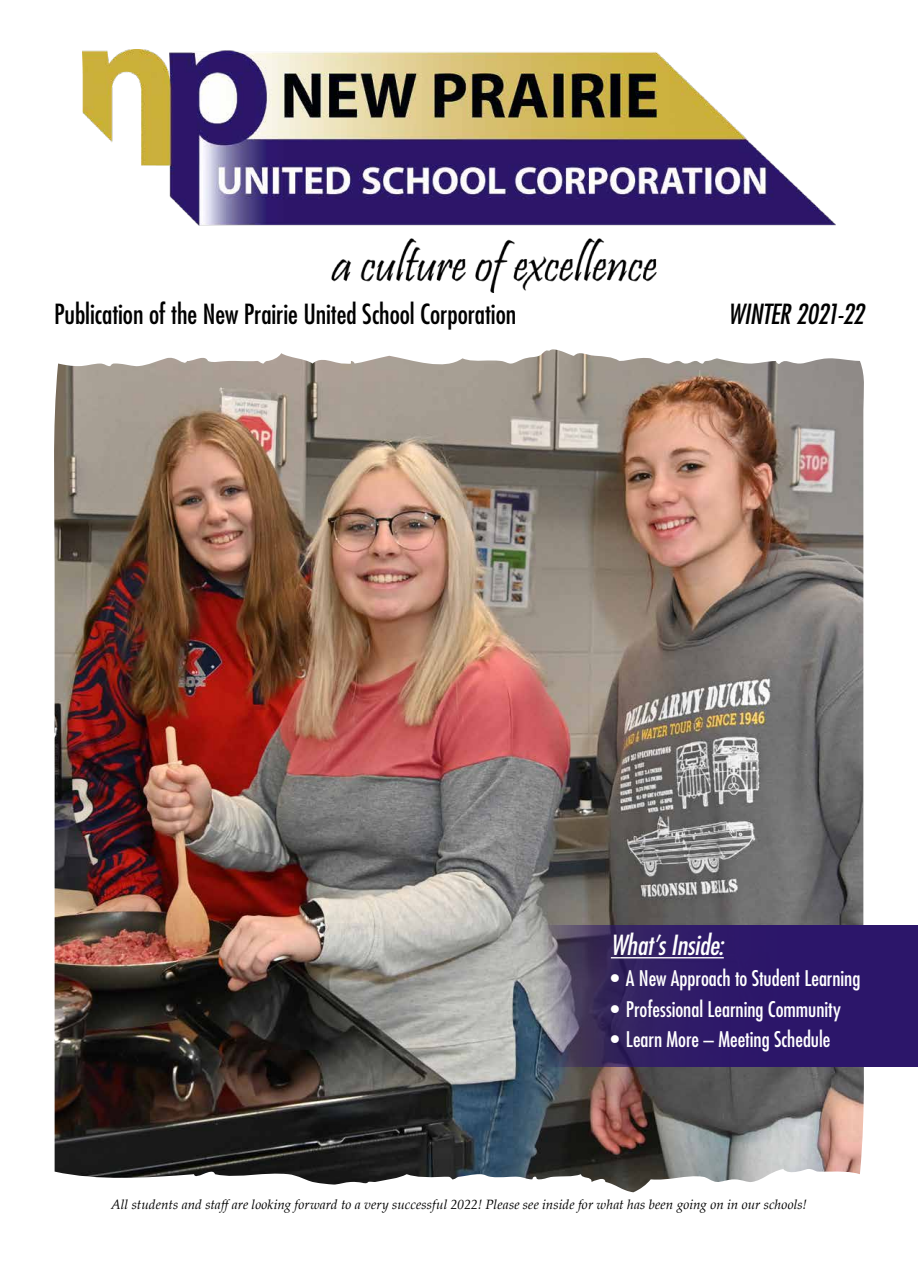
<style>
.page{position:relative;width:918px;height:1269px;background:#fff}
.page>*{position:absolute;margin:0;border:0;box-sizing:border-box;transform-origin:0 0}
.t1{font:condensed 27px "Futura Std";letter-spacing:-.005em;color:#000}
.t2{font:italic condensed 27px "Futura Std";letter-spacing:-.015em;color:#000}
.t3{font:italic condensed 27px "Futura Std";color:#fff}
.t4{font:condensed 21px "Futura Std";color:#fff}
.t5{font:italic 13.5px "Palatino";letter-spacing:.005em;color:#000}
</style>
<div class="page">
<img style="left:82px;top:50px;width:754px;height:243px">
<img style="left:54px;top:350px;width:812px;height:842px">
<svg style="left:543px;top:925px;width:375px;height:141px;fill:#2d1869"></svg>
<hr style="left:611px;top:957px;width:113px;height:1px;background:#fff">
<h1 class="t1" style="left:54px;top:298px;width:464px">Publication of the New Prairie United School Corporation</h1>
<h1 class="t2" style="left:728px;top:298px;width:137px">WINTER 2021-22</h1>
<h1 class="t3" style="left:611px;top:929px;width:114px">What’s Inside:</h1>
<h2 class="t4" style="left:611px;top:965px;width:251px">• A New Approach to Student Learning</h2>
<h2 class="t4" style="left:611px;top:996px;width:232px">• Professional Learning Community</h2>
<h2 class="t4" style="left:611px;top:1027px;width:221px">• Learn More – Meeting Schedule</h2>
<p class="t5" style="left:111px;top:1193px;width:698px">All students and staff are looking forward to a very successful 2022! Please see inside for what has been going on in our schools!</p>
</div>
